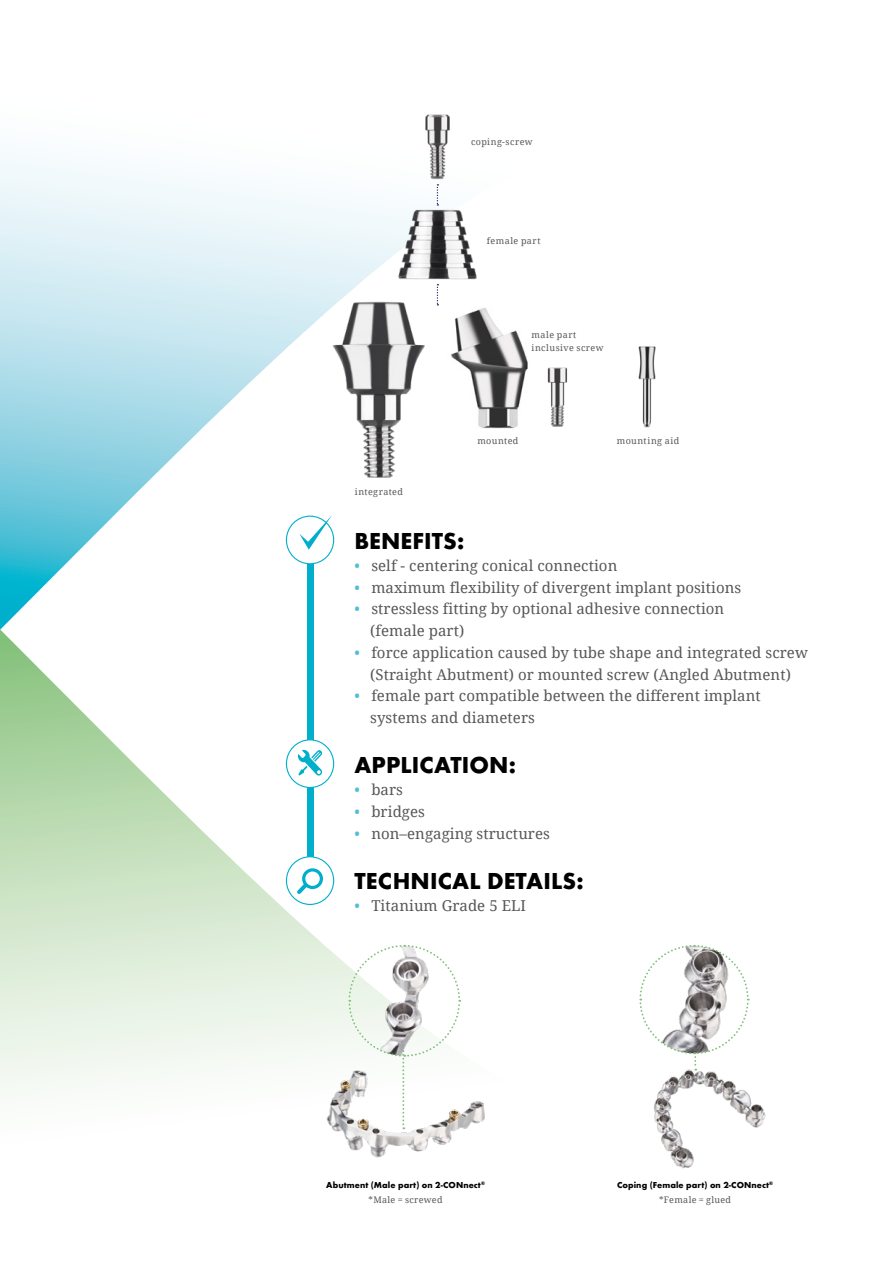
<style>
.page{position:relative;width:893px;height:1263px;background:#fff}
.page>*{position:absolute;margin:0;border:0;box-sizing:border-box;transform-origin:0 0}
.Standard_Überschrift{font:700 24px "Futura";letter-spacing:.005em;color:#000}
.t1{font:15px/21.8px "Droid Serif NT";letter-spacing:.005em;color:#575756}
.Standard_Fließtext{font:9px "Droid Serif NT";letter-spacing:.045em;color:#575756}
.t2{font:700 9px "Futura";letter-spacing:.01em;color:#000}
.s1{color:#4fbfd6}
</style>
<div class="page">
<svg style="left:0;top:158px;width:439px;height:471px"></svg>
<svg style="left:0;top:629px;width:462px;height:462px"></svg>
<div style="left:307px;top:548px;width:6px;height:316px;background:#00afcb"></div>
<div style="left:286px;top:740px;width:48px;height:47px;background:#fff;border-radius:50%"></div>
<div style="left:286px;top:739px;width:48px;height:49px;border:1px solid #00afcb;border-radius:50%"></div>
<svg style="left:298px;top:750px;width:24px;height:26px"></svg>
<div style="left:286px;top:857px;width:48px;height:47px;background:#fff;border-radius:50%"></div>
<div style="left:286px;top:856px;width:48px;height:49px;border:1px solid #00afcb;border-radius:50%"></div>
<svg style="left:297px;top:868px;width:26px;height:26px"></svg>
<div style="left:286px;top:516px;width:48px;height:48px;background:#fff;border-radius:50%"></div>
<div style="left:286px;top:516px;width:48px;height:48px;border:1px solid #00afcb;border-radius:50%"></div>
<svg style="left:299px;top:515px;width:33px;height:35px"></svg>
<img style="left:653px;top:1070px;width:113px;height:99px">
<svg style="left:639px;top:944px;width:111px;height:126px"></svg>
<img style="left:313px;top:1045px;width:172px;height:113px">
<svg style="left:347px;top:944px;width:114px;height:185px"></svg>
<img style="left:307px;top:290px;width:132px;height:195px">
<img style="left:436px;top:296px;width:92px;height:138px">
<img style="left:417px;top:114px;width:33px;height:68px">
<svg style="left:437px;top:284px;width:1px;height:21px"></svg>
<img style="left:376px;top:184px;width:101px;height:97px">
<img style="left:547px;top:367px;width:21px;height:60px">
<img style="left:638px;top:346px;width:18px;height:82px">
<p class="Standard_Fließtext" style="left:471px;top:137px;width:63px">coping-screw</p>
<p class="Standard_Fließtext" style="left:487px;top:236px;width:55px">female part</p>
<p class="Standard_Fließtext" style="left:532px;top:329px;width:46px">male part</p>
<p class="Standard_Fließtext" style="left:532px;top:343px;width:74px">inclusive screw</p>
<p class="Standard_Fließtext" style="left:355px;top:487px;width:50px">integrated</p>
<p class="Standard_Fließtext" style="left:477px;top:436px;width:42px">mounted</p>
<p class="Standard_Fließtext" style="left:617px;top:436px;width:64px">mounting aid</p>
<p class="Standard_Überschrift" style="left:354px;top:526px;width:112px">BENEFITS:</p>
<p class="t1" style="left:354px;top:555px;width:264px"><span class="s1">•</span> self - centering conical connection</p>
<p class="t1" style="left:354px;top:576px;width:388px"><span class="s1">•</span> maximum flexibility of divergent implant positions</p>
<p class="t1" style="left:370px;top:598px;width:356px;text-indent:-16px"><span class="s1">•</span> stressless fitting by optional adhesive connection (female part)</p>
<p class="t1" style="left:354px;top:642px;width:455px;text-align:center"><span class="s1">•</span> force application caused by tube shape and integrated screw (Straight Abutment) or mounted screw (Angled Abutment)</p>
<p class="t1" style="left:370px;top:685px;width:392px;text-indent:-16px"><span class="s1">•</span> female part compatible between the different implant systems and diameters</p>
<p class="Standard_Überschrift" style="left:354px;top:750px;width:163px">APPLICATION:</p>
<p class="t1" style="left:354px;top:779px;width:50px"><span class="s1">•</span> bars</p>
<p class="t1" style="left:354px;top:801px;width:72px"><span class="s1">•</span> bridges</p>
<p class="t1" style="left:354px;top:822px;width:197px"><span class="s1">•</span> non–engaging structures</p>
<p class="Standard_Überschrift" style="left:354px;top:866px;width:231px">TECHNICAL DETAILS:</p>
<p class="t1" style="left:354px;top:894px;width:173px"><span class="s1">•</span> Titanium Grade 5 ELI</p>
<p class="t2" style="left:326px;top:1180px;width:160px">Abutment (Male part) on 2-CONnect<sup>®</sup></p>
<p class="Standard_Fließtext" style="left:369px;top:1195px;width:76px">*Male = screwed</p>
<p class="t2" style="left:617px;top:1180px;width:158px">Coping (Female part) on 2-CONnect<sup>®</sup></p>
<p class="Standard_Fließtext" style="left:659px;top:1195px;width:73px">*Female = glued</p>
</div>
